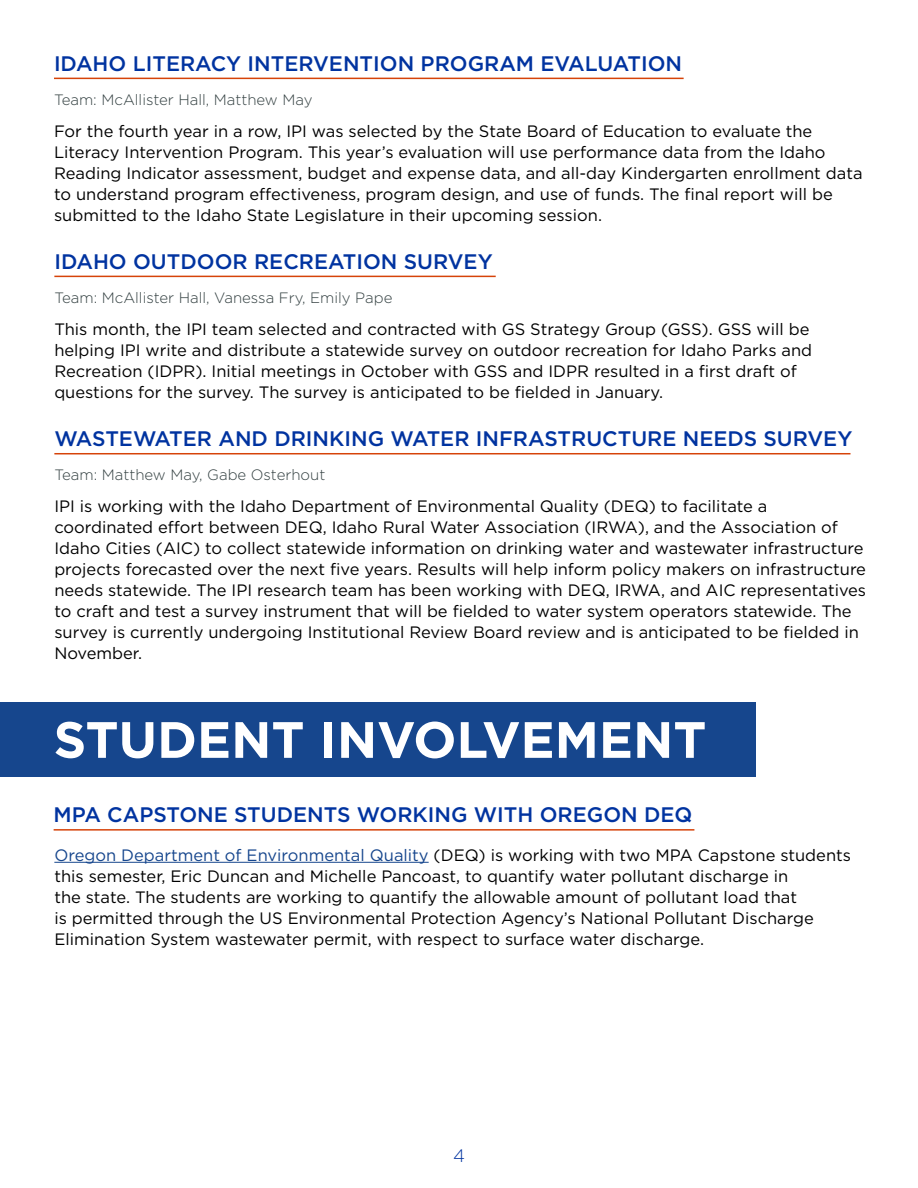
<style>
.page{position:relative;width:918px;height:1188px;background:#fff}
.page>*{position:absolute;margin:0;border:0;box-sizing:border-box;transform-origin:0 0}
.t1{font:700 51px "Gotham";color:#fff}
.Heading_1{font:500 21px "Gotham";color:#0033a0}
.t2{font:300 18px "Gotham";color:#0033a0}
.t3{font:16.5px/21px "Gotham";color:#000}
.Team{font:300 15px "Gotham";color:#323f40}
.s1{color:#16468d}
</style>
<div class="page">
<hr style="left:54px;top:78px;width:630px;height:1px;background:#d64309">
<hr style="left:54px;top:276px;width:442px;height:1px;background:#d64309">
<hr style="left:54px;top:453px;width:797px;height:1px;background:#d64309">
<hr style="left:54px;top:862px;width:375px;height:1px;background:#16468d">
<div style="left:0;top:703px;width:755px;height:74px;background:#16468d"></div>
<hr style="left:54px;top:829px;width:640px;height:2px;background:#d64309">
<p class="Heading_1" style="left:54px;top:50px;width:630px">IDAHO LITERACY INTERVENTION PROGRAM EVALUATION</p>
<p class="Team" style="left:54px;top:90px;width:260px">Team: McAllister Hall, Matthew May</p>
<p class="t3" style="left:54px;top:120px;width:810px">For the fourth year in a row, IPI was selected by the State Board of Education to evaluate the Literacy Intervention Program. This year’s evaluation will use performance data from the Idaho Reading Indicator assessment, budget and expense data, and all-day Kindergarten enrollment data to understand program effectiveness, program design, and use of funds. The final report will be submitted to the Idaho State Legislature in their upcoming session.</p>
<p class="Heading_1" style="left:54px;top:248px;width:440px">IDAHO OUTDOOR RECREATION SURVEY</p>
<p class="Team" style="left:54px;top:288px;width:340px">Team: McAllister Hall, Vanessa Fry, Emily Pape</p>
<p class="t3" style="left:54px;top:318px;width:759px">This month, the IPI team selected and contracted with GS Strategy Group (GSS). GSS will be helping IPI write and distribute a statewide survey on outdoor recreation for Idaho Parks and Recreation (IDPR). Initial meetings in October with GSS and IDPR resulted in a first draft of questions for the survey. The survey is anticipated to be fielded in January.</p>
<p class="Heading_1" style="left:54px;top:425px;width:800px">WASTEWATER AND DRINKING WATER INFRASTRUCTURE NEEDS SURVEY</p>
<p class="Team" style="left:54px;top:465px;width:273px">Team: Matthew May, Gabe Osterhout</p>
<p class="t3" style="left:54px;top:495px;width:813px">IPI is working with the Idaho Department of Environmental Quality (DEQ) to facilitate a coordinated effort between DEQ, Idaho Rural Water Association (IRWA), and the Association of Idaho Cities (AIC) to collect statewide information on drinking water and wastewater infrastructure projects forecasted over the next five years. Results will help inform policy makers on infrastructure needs statewide. The IPI research team has been working with DEQ, IRWA, and AIC representatives to craft and test a survey instrument that will be fielded to water system operators statewide. The survey is currently undergoing Institutional Review Board review and is anticipated to be fielded in November.</p>
<p class="t1" style="left:40px;top:706px;width:654px">STUDENT INVOLVEMENT</p>
<p class="t1" style="left:54px;top:706px;width:654px">STUDENT INVOLVEMENT</p>
<p class="Heading_1" style="left:54px;top:801px;width:640px">MPA CAPSTONE STUDENTS WORKING WITH OREGON DEQ</p>
<p class="t3" style="left:54px;top:844px;width:798px"><span class="s1">Oregon Department of Environmental Quality</span> (DEQ) is working with two MPA Capstone students this semester, Eric Duncan and Michelle Pancoast, to quantify water pollutant discharge in<br>the state. The students are working to quantify the allowable amount of pollutant load that<br>is permitted through the US Environmental Protection Agency’s National Pollutant Discharge Elimination System wastewater permit, with respect to surface water discharge.</p>
<p class="t2" style="left:453px;top:1144px;width:13px">4</p>
</div>
